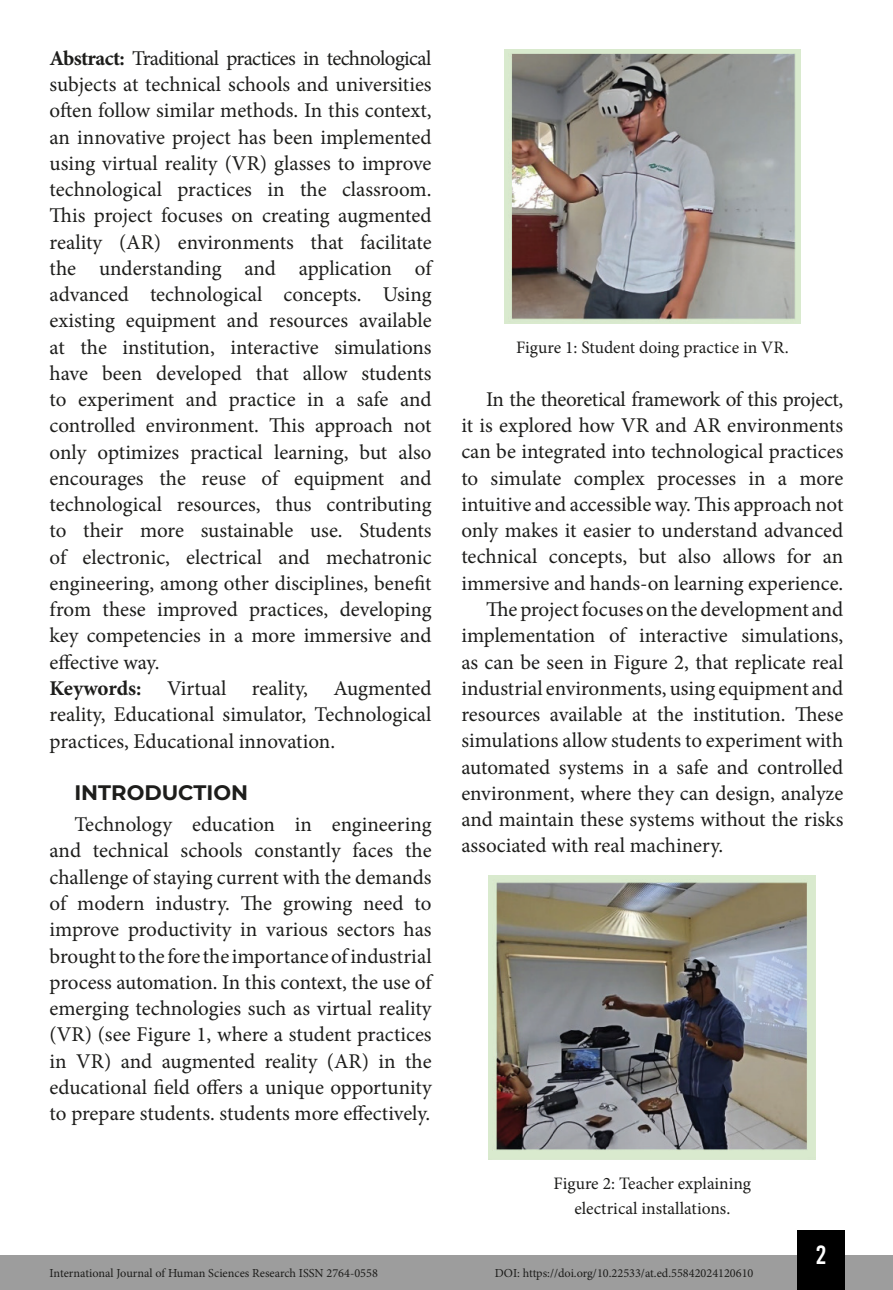
<style>
.page{position:relative;width:893px;height:1290px;background:#fff}
.page>*{position:absolute;margin:0;border:0;box-sizing:border-box;transform-origin:0 0}
.t1{font:26.25px "Bebas Kai";color:#fff}
.TXT{font:21px/26.2px "Minion Pro";color:#1d1d1b;text-align:justify}
.Resumo{font:21px/26.2px "Minion Pro";color:#1d1d1b;text-align:justify}
.TITULO{font:700 21px "Montserrat";color:#1d1d1b}
.INFO{font:17.5px/24.5px "Minion Pro";color:#1d1d1b;text-align:center}
.t2{font:12.25px "Minion Pro";color:#1d1d1b}
.s1{font-weight:700}
</style>
<div class="page">
<div style="left:0;top:1255px;width:893px;height:35px;background:#9d9d9d"></div>
<div style="left:797px;top:1230px;width:48px;height:60px;background:#000"></div>
<img style="left:504px;top:50px;width:296px;height:274px">
<img style="left:489px;top:875px;width:327px;height:284px">
<p class="Resumo" style="left:50px;top:45px;width:384px"><span class="s1">Abstract:</span> Traditional practices in technological subjects at technical schools and universities often follow similar methods. In this context, an innovative project has been implemented using virtual reality (VR) glasses to improve technological practices in the classroom.<br>This project focuses on creating augmented reality (AR) environments that facilitate the understanding and application of advanced technological concepts. Using existing equipment and resources available at the institution, interactive simulations have been developed that allow students to experiment and practice in a safe and controlled environment. This approach not only optimizes practical learning, but also encourages the reuse of equipment and technological resources, thus contributing to their more sustainable use. Students of electronic, electrical and mechatronic engineering, among other disciplines, benefit from these improved practices, developing key competencies in a more immersive and effective way.</p>
<p class="Resumo" style="left:50px;top:675px;width:383px"><span class="s1">Keywords:</span> Virtual reality, Augmented reality, Educational simulator, Technological practices, Educational innovation.</p>
<p class="TITULO" style="left:74px;top:777px;width:175px">INTRODUCTION</p>
<p class="TXT" style="left:50px;top:811px;width:384px;text-indent:25px">Technology education in engineering and technical schools constantly faces the challenge of staying current with the demands of modern industry. The growing need to improve productivity in various sectors has brought to the fore the importance of industrial process automation. In this context, the use of emerging technologies such as virtual reality (VR) (see Figure 1, where a student practices in VR) and augmented reality (AR) in the educational field offers a unique opportunity to prepare students. students more effectively.</p>
<p class="INFO" style="left:516px;top:336px;width:274px">Figure 1: Student doing practice in VR.</p>
<p class="TXT" style="left:461px;top:386px;width:384px;text-indent:25px">In the theoretical framework of this project, it is explored how VR and AR environments can be integrated into technological practices to simulate complex processes in a more intuitive and accessible way. This approach not only makes it easier to understand advanced technical concepts, but also allows for an immersive and hands-on learning experience.</p>
<p class="TXT" style="left:461px;top:596px;width:383px;text-indent:25px">The project focuses on the development and implementation of interactive simulations, as can be seen in Figure 2, that replicate real industrial environments, using equipment and resources available at the institution. These simulations allow students to experiment with automated systems in a safe and controlled environment, where they can design, analyze and maintain these systems without the risks associated with real machinery.</p>
<p class="INFO" style="left:554px;top:1171px;width:199px">Figure 2: Teacher explaining electrical installations.</p>
<p class="t1" style="left:816px;top:1241px;width:12px">2</p>
<p class="t2" style="left:50px;top:1265px;width:330px">International Journal of Human Sciences Research ISSN 2764-0558</p>
<p class="t2" style="left:495px;top:1265px;width:260px">DOI: https://doi.org/10.22533/at.ed.55842024120610</p>
</div>
